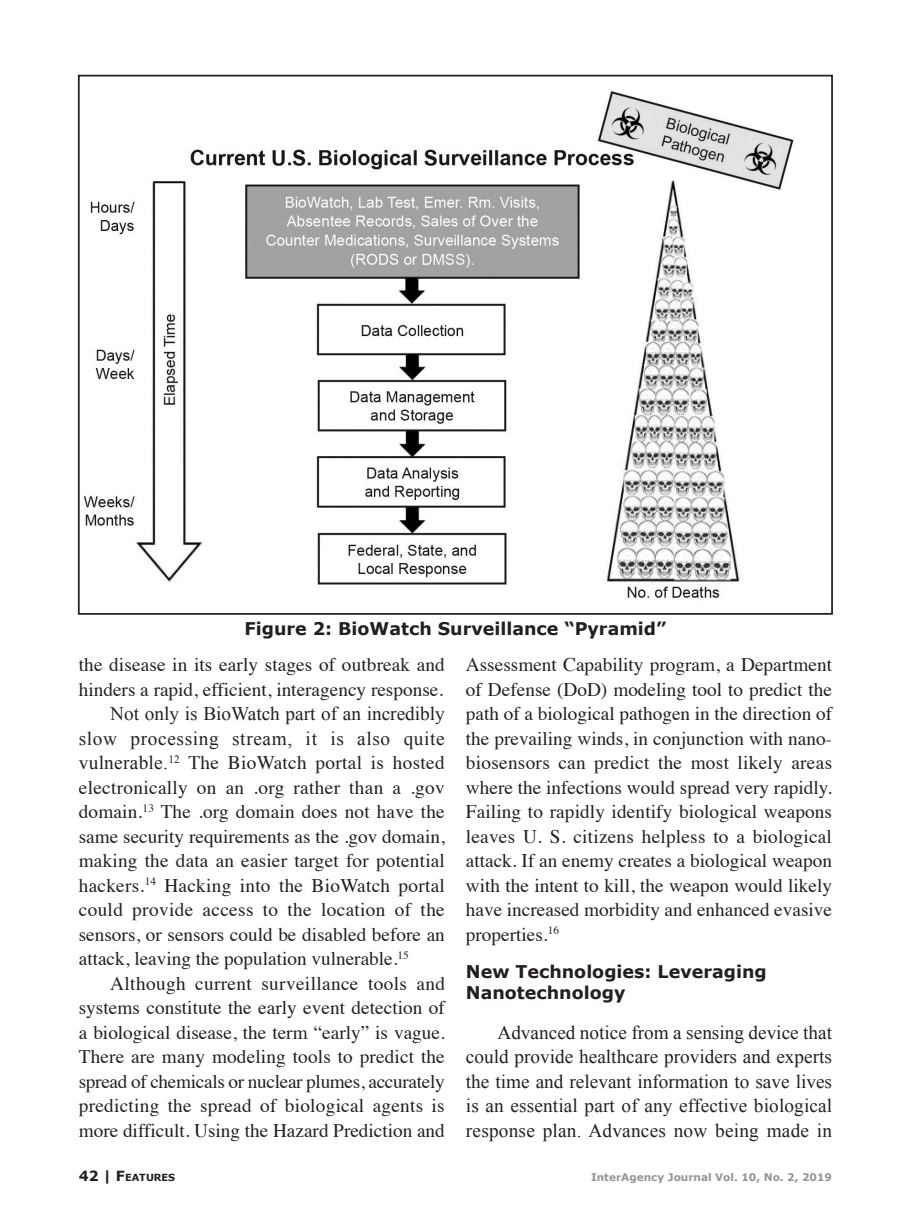
<style>
.page{position:relative;width:914px;height:1229px;background:#fff}
.page>*{position:absolute;margin:0;border:0;box-sizing:border-box;transform-origin:0 0}
.t1{font:19.25px/24.5px "Times";color:#231f20;text-align:justify}
.t2{font:19.25px/24.5px "Times New Roman";letter-spacing:.01em;color:#231f20;text-align:justify}
.Subheads{font:700 17.5px/21px "Verdana";color:#231f20}
.Figure_title{font:700 17.5px "Verdana";color:#231f20}
.t3{font:700 10.5px "Verdana";color:#939598}
.t4{font:700 9.8px "Verdana";color:#231f20}
.s1{font-family:"Times New Roman"}
.s2{font-size:14px}
</style>
<div class="page">
<img style="left:83px;top:91px;width:711px;height:507px">
<p class="Figure_title" style="left:244px;top:618px;width:423px">Figure 2: BioWatch Surveillance “Pyramid”</p>
<p class="t1" style="left:79px;top:651px;width:367px">the disease in its early stages of outbreak and hinders a rapid, efficient, interagency response.</p>
<p class="t1" style="left:79px;top:700px;width:368px;text-indent:32px"><span class="s1">Not only is BioWatch part of an incredibly slow processing stream, it is also quite vulnerable.</span><sup>12</sup> The BioWatch portal is hosted electronically on an .org rather than a .gov domain.<sup>13</sup> The .org domain does not have the same security requirements as the .gov domain, making the data an easier target for potential hackers.<sup>14</sup> Hacking into the BioWatch portal could provide access to the location of the sensors, or sensors could be disabled before an attack, leaving the population vulnerable.<sup>15</sup></p>
<p class="t1" style="left:79px;top:969px;width:368px;text-indent:32px">Although current surveillance tools and systems constitute the early event detection of a biological disease, the term “early” is vague.<br>There are many modeling tools to predict the spread of chemicals or nuclear plumes, accurately predicting the spread of biological agents is more difficult. Using the Hazard Prediction and</p>
<p class="t1" style="left:466px;top:651px;width:368px">Assessment Capability program, a Department of Defense (DoD) modeling tool to predict the path of a biological pathogen in the direction of the prevailing winds, in conjunction with nano&shy;biosensors can predict the most likely areas where the infections would spread very rapidly.<br>Failing to rapidly identify biological weapons leaves U. S. citizens helpless to a biological attack. If an enemy creates a biological weapon with the intent to kill, the weapon would likely have increased morbidity and enhanced evasive properties.<sup>16</sup></p>
<p class="Subheads" style="left:466px;top:960px;width:302px">New Technologies: Leveraging<br>Nanotechnology</p>
<p class="t2" style="left:466px;top:1019px;width:368px;text-indent:32px">Advanced notice from a sensing device that could provide healthcare providers and experts the time and relevant information to save lives is an essential part of any effective biological response plan. Advances now being made in</p>
<p class="t4" style="left:79px;top:1171px;width:98px"><span class="s2">42 |</span> <span class="s2">F</span>EATURES</p>
<p class="t3" style="left:591px;top:1170px;width:242px">InterAgency Journal Vol. 10, No. 2, 2019</p>
</div>
